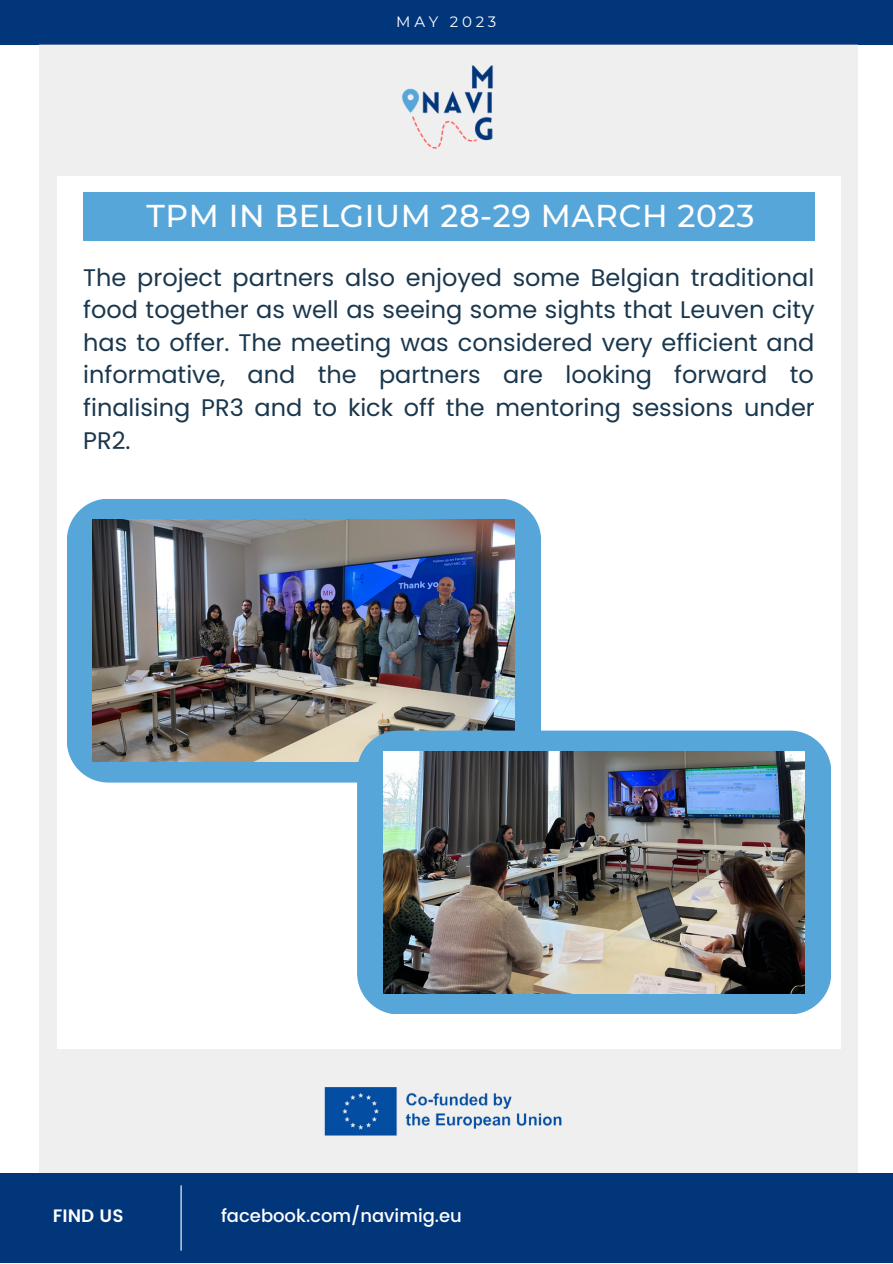
<style>
.page{position:relative;width:893px;height:1264px;background:#fff}
.page>*{position:absolute;margin:0;border:0;box-sizing:border-box;transform-origin:0 0}
.t1{font:500 31.5px "Montserrat";letter-spacing:.02em;color:#fff}
.t2{font:24px/32.5px "Poppins";color:#1a374d;text-align:justify}
.t3{font:500 18px "Poppins";color:#fff}
.t4{font:600 18px "Poppins";color:#fff}
.t5{font:15px "Montserrat";letter-spacing:.25em;color:#fff}
</style>
<div class="page">
<div style="left:0;top:0;width:892px;height:44px;background:#02367b"></div>
<div style="left:39px;top:45px;width:819px;height:1182px;background:#efefef"></div>
<div style="left:0;top:1173px;width:892px;height:89px;background:#02367b"></div>
<hr style="left:180px;top:1185px;width:2px;height:65px;background:#fff">
<div style="left:57px;top:176px;width:783px;height:873px;background:#fff"></div>
<img style="left:324px;top:1087px;width:238px;height:49px">
<div style="left:83px;top:192px;width:731px;height:49px;background:#57a6da"></div>
<img style="left:402px;top:65px;width:91px;height:84px">
<div style="left:67px;top:498px;width:473px;height:284px;background:#57a6da;border-radius:42px"></div>
<img style="left:93px;top:519px;width:421px;height:242px">
<div style="left:357px;top:730px;width:473px;height:284px;background:#57a6da;border-radius:42px"></div>
<img style="left:383px;top:751px;width:421px;height:242px">
<p class="t5" style="left:396px;top:12px;width:102px">MAY 2023</p>
<p class="t1" style="left:146px;top:196px;width:609px">TPM IN BELGIUM 28-29 MARCH 2023</p>
<p class="t2" style="left:83px;top:261px;width:733px">The project partners also enjoyed some Belgian traditional food together as well as seeing some sights that Leuven city has to offer. The meeting was considered very efficient and informative, and the partners are looking forward to finalising PR3 and to kick off the mentoring sessions under PR2.</p>
<p class="t4" style="left:53px;top:1205px;width:72px">FIND US</p>
<p class="t3" style="left:221px;top:1205px;width:242px">facebook.com/navimig.eu</p>
</div>
